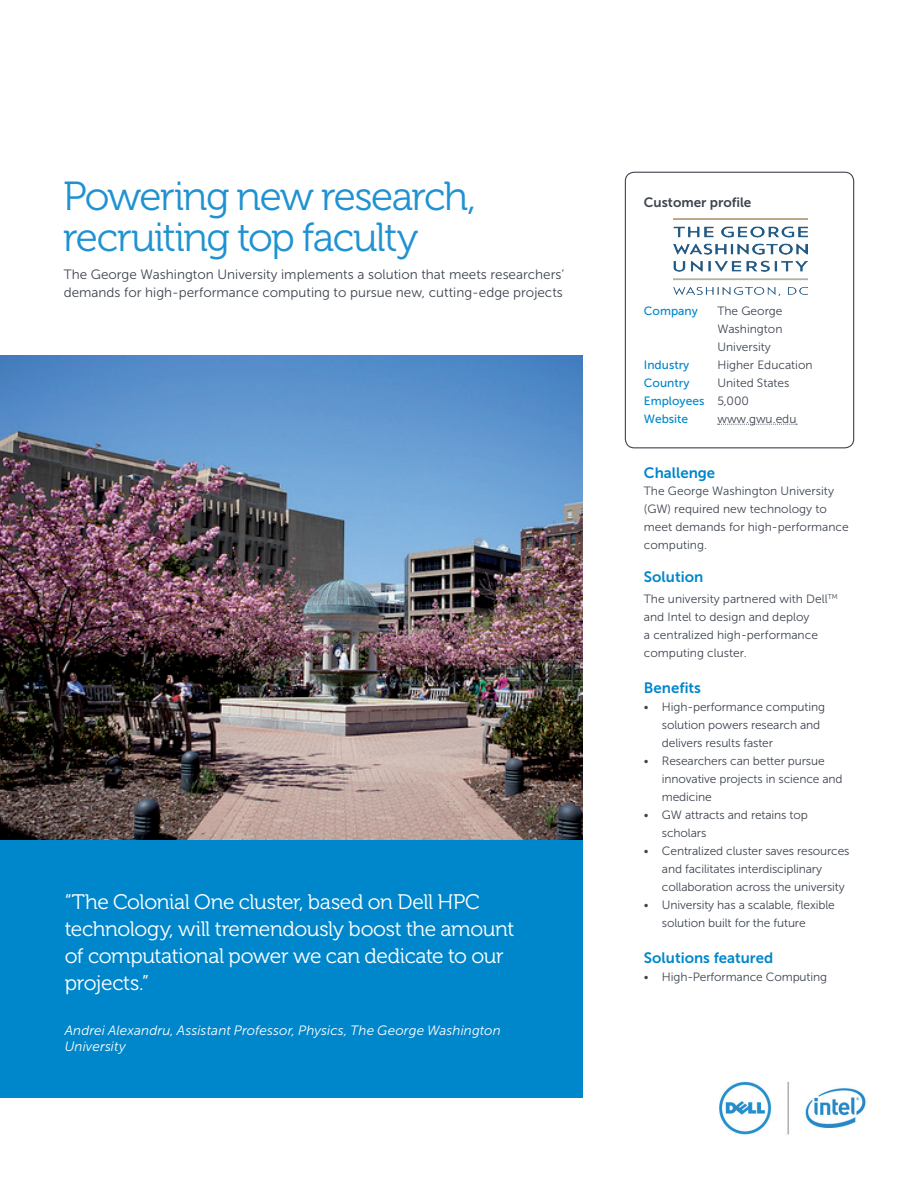
<style>
.page{position:relative;width:918px;height:1188px;background:#fff}
.page>*{position:absolute;margin:0;border:0;box-sizing:border-box;transform-origin:0 0}
.t1{font:40.5px/40.5px "Museo For Dell 300";letter-spacing:-.04em;color:#1f92d1}
.t2{font:21px/27px "Museo For Dell 300";letter-spacing:-.02em;color:#fff}
.t3{font:15px "Museo Sans For Dell 700";color:#0087cb}
.t4{font:13.5px/18px "Museo Sans For Dell 300";color:#3e444f}
.t5{font:italic 13.5px/16.2px "Museo Sans For Dell 300";letter-spacing:.005em;color:#fff}
.t6{font:13.5px "Museo Sans For Dell 700";color:#3e444f}
.t7{font:12px/18px "Museo Sans For Dell 300";letter-spacing:-.01em;color:#3e444f}
.t8{font:12px/18px "Museo Sans For Dell 500";color:#0087cb}
.s1{font-family:"Museo Sans For Dell 300";color:#3e444f}
</style>
<div class="page">
<img style="left:719px;top:1081px;width:147px;height:54px">
<svg style="left:718px;top:424px;width:79px;height:1px"></svg>
<div style="left:625px;top:172px;width:229px;height:276px;border:1px solid #3e444f;border-radius:9px"></div>
<img style="left:673px;top:218px;width:135px;height:77px">
<img style="left:0;top:356px;width:583px;height:484px">
<div style="left:0;top:840px;width:583px;height:258px;background:#0087cb"></div>
<h1 class="t1" style="left:63px;top:177px;width:414px">Powering new research, recruiting top faculty</h1>
<p class="t4" style="left:64px;top:265px;width:502px">The George Washington University implements a solution that meets researchers’ demands for high-performance computing to pursue new, cutting-edge projects</p>
<h2 class="t2" style="left:65px;top:889px;width:451px">“The Colonial One cluster, based on Dell HPC technology, will tremendously boost the amount of computational power we can dedicate to our projects.”</h2>
<p class="t5" style="left:65px;top:1022px;width:438px">Andrei Alexandru, Assistant Professor, Physics, The George Washington<br>University</p>
<p class="t6" style="left:644px;top:195px;width:109px">Customer profile</p>
<p class="t8" style="left:644px;top:302px;width:56px">Company</p>
<p class="t7" style="left:717px;top:302px;width:67px;text-align:justify">The George Washington University</p>
<p class="t8" style="left:644px;top:356px;width:47px">Industry</p>
<p class="t7" style="left:717px;top:356px;width:97px">Higher Education</p>
<p class="t8" style="left:644px;top:374px;width:47px">Country</p>
<p class="t7" style="left:717px;top:374px;width:74px">United States</p>
<p class="t8" style="left:644px;top:392px;width:107px">Employees <span class="s1">5,000<br></span>Website</p>
<p class="t7" style="left:717px;top:410px;width:80px">www.gwu.edu</p>
<p class="t3" style="left:644px;top:464px;width:73px">Challenge</p>
<p class="t7" style="left:644px;top:482px;width:206px">The George Washington University (GW) required new technology to meet demands for high-performance computing.</p>
<p class="t3" style="left:644px;top:568px;width:61px">Solution</p>
<p class="t7" style="left:644px;top:590px;width:195px">The university partnered with Dell<sup>TM </sup>and Intel to design and deploy<br>a centralized high-performance computing cluster.</p>
<p class="t3" style="left:644px;top:679px;width:59px">Benefits</p>
<p class="t7" style="left:662px;top:698px;width:165px;text-indent:-18px">• High-performance computing solution powers research and delivers results faster</p>
<p class="t7" style="left:662px;top:752px;width:182px;text-indent:-18px">• Researchers can better pursue innovative projects in science and medicine</p>
<p class="t7" style="left:662px;top:806px;width:147px;text-indent:-18px">• GW attracts and retains top scholars</p>
<p class="t7" style="left:662px;top:842px;width:189px;text-indent:-18px">• Centralized cluster saves resources and facilitates interdisciplinary collaboration across the university</p>
<p class="t7" style="left:662px;top:896px;width:175px;text-indent:-18px">• University has a scalable, flexible solution built for the future</p>
<p class="t3" style="left:644px;top:949px;width:131px">Solutions featured</p>
<p class="t7" style="left:644px;top:968px;width:185px">• High-Performance Computing</p>
</div>
